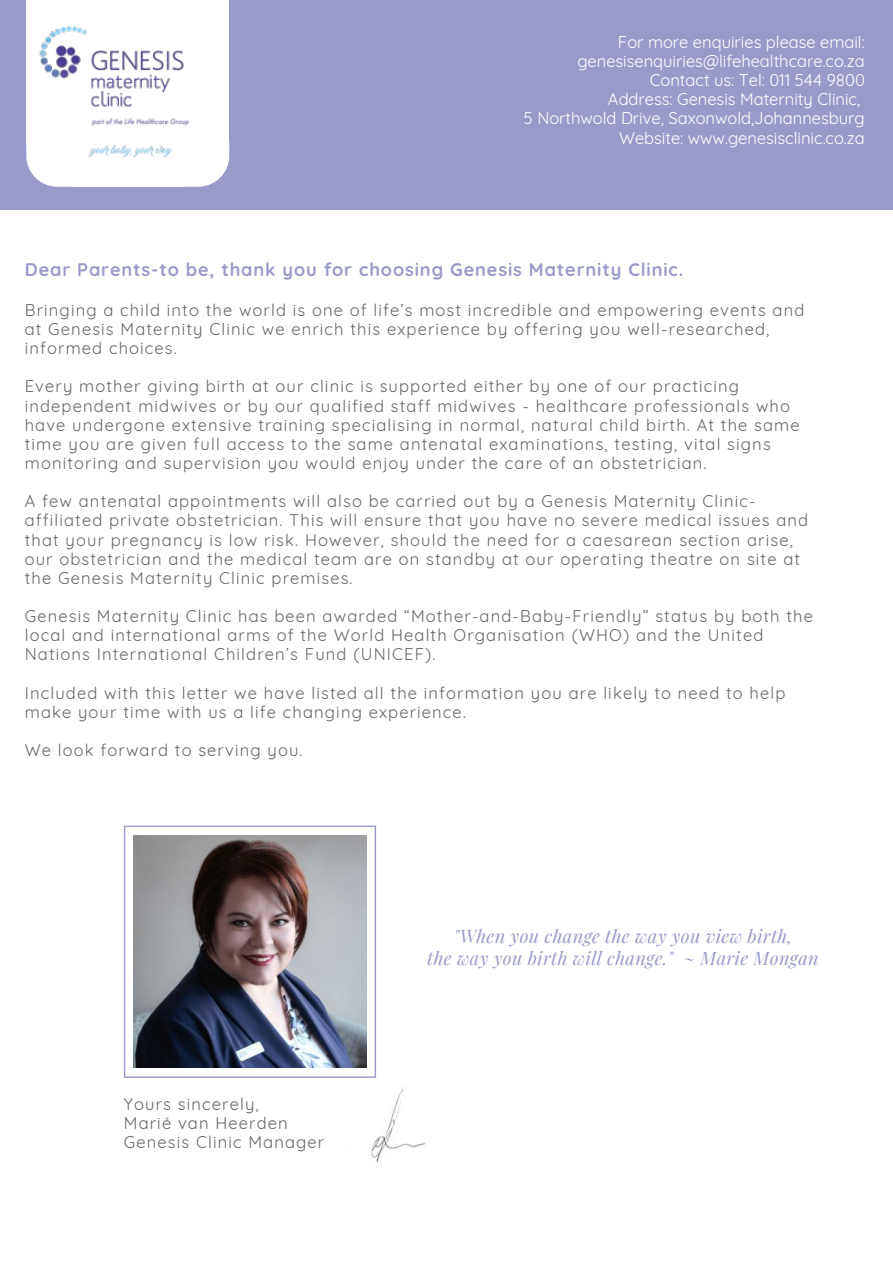
<style>
.page{position:relative;width:893px;height:1263px;background:#fff}
.page>*{position:absolute;margin:0;border:0;box-sizing:border-box;transform-origin:0 0}
.t1{font:italic 18.15px/21.5px "Playfair Display";letter-spacing:.02em;color:#999aca;text-align:center}
.t2{font:700 18.15px "Quicksand";letter-spacing:.05em;color:#999aca}
.t3{font:16.5px/19.2px "Quicksand";letter-spacing:.07em;color:#666}
.t4{font:16.5px/19.2px "Quicksand";color:#fff;text-align:right}
</style>
<div class="page">
<div style="left:0;top:0;width:893px;height:210px;background:#999aca"></div>
<div style="left:181px;top:0;width:48px;height:143px;background:#fff"></div>
<div style="left:73px;top:0;width:110px;height:143px;background:#fff"></div>
<div style="left:26px;top:0;width:48px;height:143px;background:#fff"></div>
<div style="left:73px;top:142px;width:110px;height:45px;background:#fff"></div>
<svg style="left:35px;top:177px;width:38px;height:10px"></svg>
<svg style="left:183px;top:143px;width:46px;height:44px"></svg>
<img style="left:26px;top:25px;width:195px;height:152px">
<img style="left:371px;top:1088px;width:55px;height:75px">
<img style="left:124px;top:826px;width:252px;height:252px">
<p class="t4" style="left:524px;top:32px;width:343px">For more enquiries please email: genesisenquiries@lifehealthcare.co.za Contact us: Tel: 011 544 9800<br>Address: Genesis Maternity Clinic,<br>5 Northwold Drive, Saxonwold,Johannesburg Website: www.genesisclinic.co.za</p>
<p class="t2" style="left:25px;top:257px;width:660px">Dear Parents-to be, thank you for choosing Genesis Maternity Clinic.</p>
<p class="t3" style="left:25px;top:300px;width:781px">Bringing a child into the world is one of life’s most incredible and empowering events and at Genesis Maternity Clinic we enrich this experience by offering you well-researched, informed choices.</p>
<p class="t3" style="left:25px;top:377px;width:776px">Every mother giving birth at our clinic is supported either by one of our practicing independent midwives or by our qualified staff midwives - healthcare professionals who have undergone extensive training specialising in normal, natural child birth. At the same time you are given full access to the same antenatal examinations, testing, vital signs monitoring and supervision you would enjoy under the care of an obstetrician.</p>
<p class="t3" style="left:25px;top:491px;width:785px">A few antenatal appointments will also be carried out by a Genesis Maternity Clinic&shy;affiliated private obstetrician. This will ensure that you have no severe medical issues and that your pregnancy is low risk. However, should the need for a caesarean section arise, our obstetrician and the medical team are on standby at our operating theatre on site at the Genesis Maternity Clinic premises.</p>
<p class="t3" style="left:25px;top:606px;width:790px">Genesis Maternity Clinic has been awarded “Mother-and-Baby-Friendly” status by both the local and international arms of the World Health Organisation (WHO) and the United<br>Nations International Children’s Fund (UNICEF).</p>
<p class="t3" style="left:25px;top:683px;width:762px">Included with this letter we have listed all the information you are likely to need to help make your time with us a life changing experience.</p>
<p class="t3" style="left:25px;top:740px;width:279px">We look forward to serving you.</p>
<p class="t3" style="left:124px;top:1094px;width:202px">Yours sincerely,<br>Marié van Heerden<br>Genesis Clinic Manager</p>
<p class="t1" style="left:427px;top:925px;width:393px">"When you change the way you view birth,<br>the way you birth will change." ~ Marie Mongan</p>
</div>
